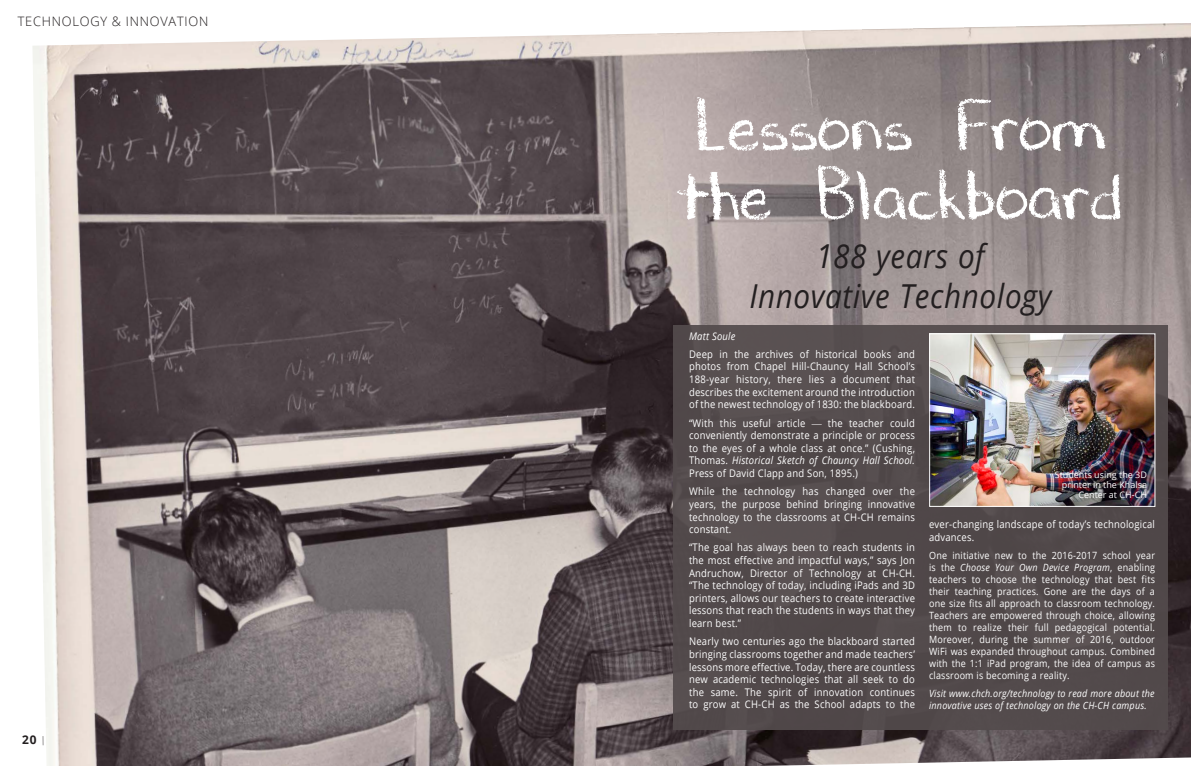
<style>
.page{position:relative;width:1191px;height:766px;background:#fff}
.page>*{position:absolute;margin:0;border:0;box-sizing:border-box;transform-origin:0 0}
.t1{font:70px/69px "DJBCHALKITUP";color:#fff}
.Introductory{font:italic 33px "Open Sans";letter-spacing:.02em;color:#231f20;scale:.9 1}
.t2{font:300 13px "Open Sans";letter-spacing:.05em;color:#231f20}
.Introductory-2{font:10.5px/12.6px "Open Sans";letter-spacing:.02em;color:#fff;text-align:justify;scale:.9 1}
.Introductory-3{font:italic 10.5px "Open Sans";letter-spacing:.02em;color:#fff;scale:.9 1}
.Introductory-4{font:10px/12px "Open Sans";letter-spacing:.02em;color:#fff;text-align:justify;scale:.9 1}
.Introductory-5{font:italic 10px/12px "Open Sans";letter-spacing:.02em;color:#fff;scale:.9 1}
.Photo_caption{font:9px/10px "Open Sans";color:#fff;text-align:right}
.s1{font-family:"Liberation Serif"}
.s2{font-style:italic}
</style>
<div class="page">
<img style="left:32px;top:23px;width:1159px;height:742px">
<div style="left:673px;top:325px;width:494px;height:404px;background:#534b4c"></div>
<img style="left:931px;top:335px;width:222px;height:169px">
<div style="left:929px;top:333px;width:226px;height:173px;border:1px solid #fff"></div>
<p class="t2" style="left:18px;top:12px;width:192px">TECHNOLOGY &amp; INNOVATION</p>
<p class="t1" style="left:679px;top:95px;width:445px">Lessons From the Blackboard</p>
<p class="Introductory" style="left:816px;top:234px;width:188px">188 years of</p>
<p class="Introductory" style="left:749px;top:273px;width:337px">Innovative Technology</p>
<p class="Introductory-3" style="left:689px;top:328px;width:53px">Matt Soule</p>
<p class="Introductory-2" style="left:689px;top:347px;width:252px">Deep in the archives of historical books and photos from Chapel Hill-Chauncy Hall School’s 188-year history, there lies a document that describes the excitement around the introduction of the newest technology of 1830: the blackboard.</p>
<p class="Introductory-2" style="left:689px;top:416px;width:252px">“With this useful article <span class="s1">—</span> the teacher could conveniently demonstrate a principle or process to the eyes of a whole class at once.” (Cushing, Thomas. <span class="s2">Historical Sketch of Chauncy Hall School.<br></span>Press of David Clapp and Son, 1895.)</p>
<p class="Introductory-2" style="left:689px;top:485px;width:252px">While the technology has changed over the years, the purpose behind bringing innovative technology to the classrooms at CH-CH remains constant.</p>
<p class="Introductory-2" style="left:689px;top:541px;width:252px">“The goal has always been to reach students in the most effective and impactful ways,” says Jon Andruchow, Director of Technology at CH-CH. “The technology of today, including iPads and 3D printers, allows our teachers to create interactive lessons that reach the students in ways that they learn best.”</p>
<p class="Introductory-2" style="left:689px;top:634px;width:252px">Nearly two centuries ago the blackboard started bringing classrooms together and made teachers’ lessons more effective. Today, there are countless new academic technologies that all seek to do the same. The spirit of innovation continues to grow at CH-CH as the School adapts to the</p>
<p class="Photo_caption" style="left:1054px;top:469px;width:94px">Students using the 3D printer in the Khalsa<br>Center at CH-CH</p>
<p class="Introductory-2" style="left:929px;top:518px;width:252px">ever-changing landscape of today’s technological advances.</p>
<p class="Introductory-4" style="left:929px;top:548px;width:252px">One initiative new to the 2016-2017 school year is the <span class="s2">Choose Your Own Device Program</span>, enabling teachers to choose the technology that best fits their teaching practices. Gone are the days of a one size fits all approach to classroom technology.<br>Teachers are empowered through choice, allowing them to realize their full pedagogical potential.<br>Moreover, during the summer of 2016, outdoor WiFi was expanded throughout campus. Combined with the 1:1 iPad program, the idea of campus as classroom is becoming a reality.</p>
<p class="Introductory-5" style="left:929px;top:686px;width:252px">Visit www.chch.org/technology to read more about the innovative uses of technology on the CH-CH campus.</p>
</div>
